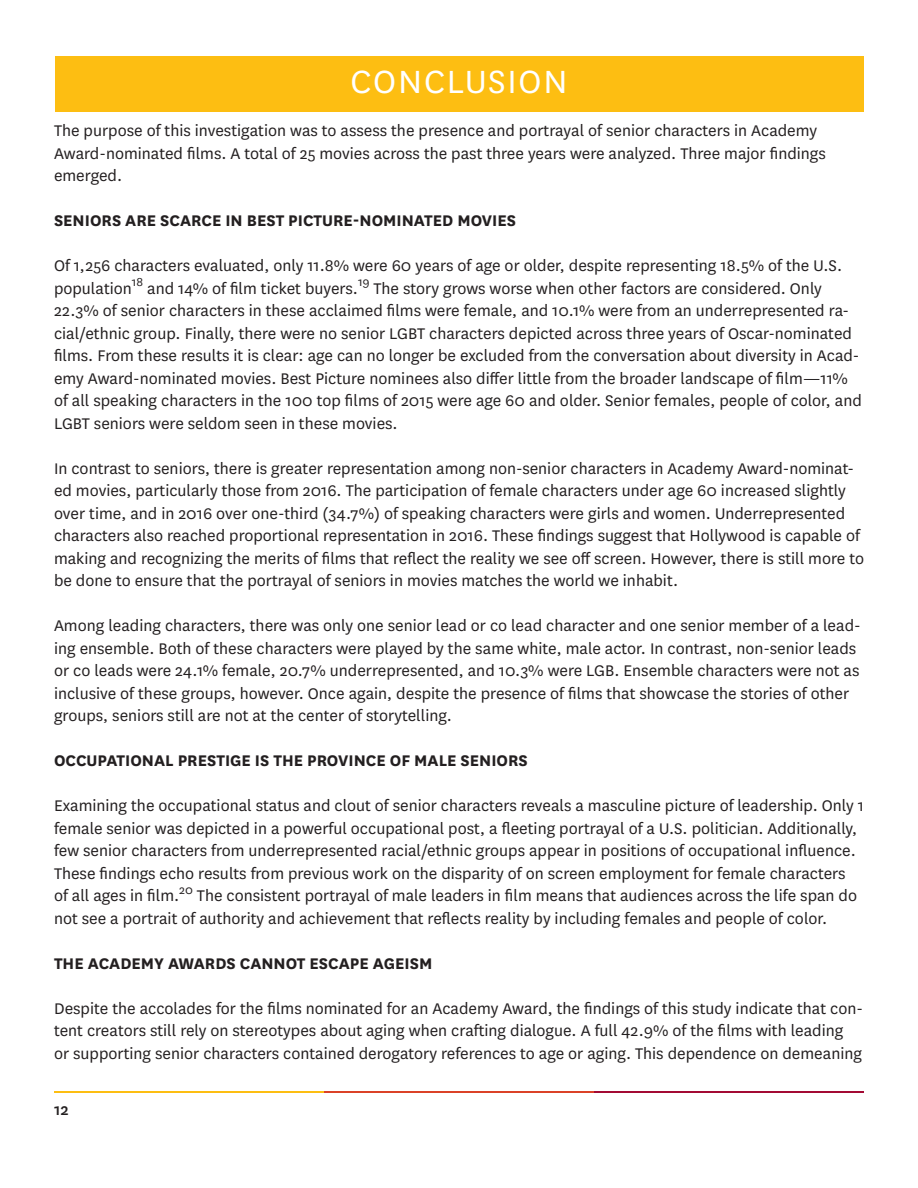
<style>
.page{position:relative;width:918px;height:1188px;background:#fff}
.page>*{position:absolute;margin:0;border:0;box-sizing:border-box;transform-origin:0 0}
.t1{font:37.5px "National";letter-spacing:.05em;color:#fff}
.t2{font:18px/22.5px "National";color:#231f20}
.t3{font:700 18px "National";color:#231f20}
.t4{font:500 18px "National";color:#231f20}
</style>
<div class="page">
<hr style="left:54px;top:1091px;width:270px;height:2px;background:#fdbe12">
<hr style="left:324px;top:1091px;width:270px;height:2px;background:#db4228">
<hr style="left:594px;top:1091px;width:270px;height:2px;background:#a30a34">
<div style="left:56px;top:56px;width:808px;height:56px;background:#fdbe12"></div>
<p class="t1" style="left:351px;top:58px;width:218px">CONCLUSION</p>
<p class="t2" style="left:54px;top:119px;width:773px">The purpose of this investigation was to assess the presence and portrayal of senior characters in Academy<br>Award-nominated films. A total of 25 movies across the past three years were analyzed. Three major findings emerged.</p>
<p class="t3" style="left:54px;top:208px;width:464px">SENIORS ARE SCARCE IN BEST PICTURE-NOMINATED MOVIES</p>
<p class="t2" style="left:54px;top:254px;width:809px">Of 1,256 characters evaluated, only 11.8% were 60 years of age or older, despite representing 18.5% of the U.S. population<sup>18</sup> and 14% of film ticket buyers.<sup>19</sup> The story grows worse when other factors are considered. Only 22.3% of senior characters in these acclaimed films were female, and 10.1% were from an underrepresented ra&shy;cial/ethnic group. Finally, there were no senior LGBT characters depicted across three years of Oscar-nominated films. From these results it is clear: age can no longer be excluded from the conversation about diversity in Acad&shy;emy Award-nominated movies. Best Picture nominees also differ little from the broader landscape of film—11% of all speaking characters in the 100 top films of 2015 were age 60 and older. Senior females, people of color, and LGBT seniors were seldom seen in these movies.</p>
<p class="t2" style="left:54px;top:456px;width:812px">In contrast to seniors, there is greater representation among non-senior characters in Academy Award-nominat&shy;ed movies, particularly those from 2016. The participation of female characters under age 60 increased slightly over time, and in 2016 over one-third (34.7%) of speaking characters were girls and women. Underrepresented characters also reached proportional representation in 2016. These findings suggest that Hollywood is capable of making and recognizing the merits of films that reflect the reality we see off screen. However, there is still more to be done to ensure that the portrayal of seniors in movies matches the world we inhabit.</p>
<p class="t2" style="left:54px;top:614px;width:808px">Among leading characters, there was only one senior lead or co lead character and one senior member of a lead&shy;ing ensemble. Both of these characters were played by the same white, male actor. In contrast, non-senior leads or co leads were 24.1% female, 20.7% underrepresented, and 10.3% were LGB. Ensemble characters were not as inclusive of these groups, however. Once again, despite the presence of films that showcase the stories of other groups, seniors still are not at the center of storytelling.</p>
<p class="t3" style="left:54px;top:748px;width:475px">OCCUPATIONAL PRESTIGE IS THE PROVINCE OF MALE SENIORS</p>
<p class="t2" style="left:54px;top:794px;width:812px">Examining the occupational status and clout of senior characters reveals a masculine picture of leadership. Only 1 female senior was depicted in a powerful occupational post, a fleeting portrayal of a U.S. politician. Additionally, few senior characters from underrepresented racial/ethnic groups appear in positions of occupational influence.<br>These findings echo results from previous work on the disparity of on screen employment for female characters of all ages in film.<sup>20</sup> The consistent portrayal of male leaders in film means that audiences across the life span do not see a portrait of authority and achievement that reflects reality by including females and people of color.</p>
<p class="t3" style="left:54px;top:951px;width:380px">THE ACADEMY AWARDS CANNOT ESCAPE AGEISM</p>
<p class="t2" style="left:54px;top:996px;width:810px">Despite the accolades for the films nominated for an Academy Award, the findings of this study indicate that con&shy;tent creators still rely on stereotypes about aging when crafting dialogue. A full 42.9% of the films with leading or supporting senior characters contained derogatory references to age or aging. This dependence on demeaning</p>
<p class="t4" style="left:54px;top:1097px;width:16px">12</p>
</div>
